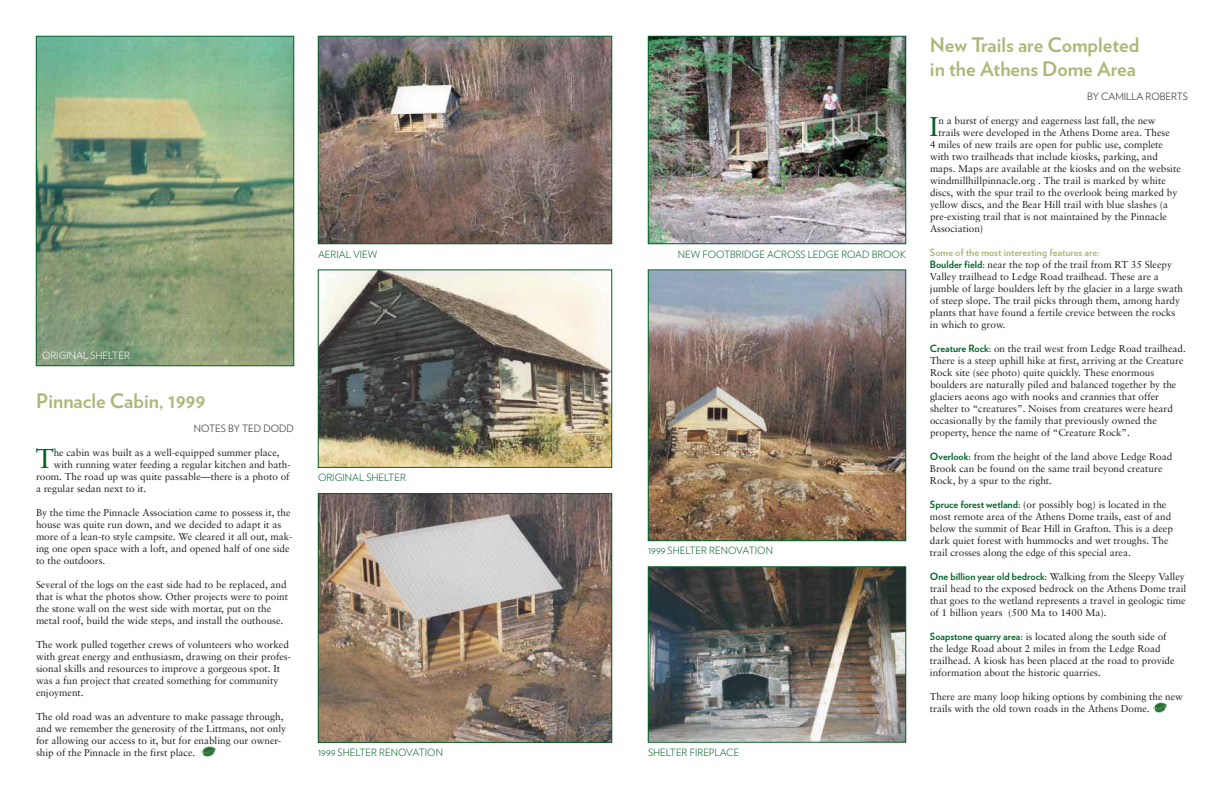
<style>
.page{position:relative;width:1224px;height:792px;background:#fff}
.page>*{position:absolute;margin:0;border:0;box-sizing:border-box;transform-origin:0 0}
.t1{font:27.2px "Sabon";color:#006126}
.t2{font:700 20px/24px "Verlag";color:#b0b577}
.t3{font:10px/12px "Sabon";color:#231f20}
.t4{font:300 10px "Verlag";color:#006126}
.t5{font:700 10px "Verlag";color:#b0b577}
.t6{font:300 10px "Verlag";color:#231f20}
.t7{font:300 10px "Verlag";color:#fff}
.s1{font-family:"Verlag";font-weight:700;color:#006126}
</style>
<div class="page">
<img style="left:320px;top:272px;width:290px;height:194px">
<div style="left:318px;top:270px;width:294px;height:198px;border:1px solid #006126"></div>
<img style="left:320px;top:495px;width:290px;height:246px">
<div style="left:318px;top:493px;width:294px;height:250px;border:1px solid #006126"></div>
<img style="left:38px;top:38px;width:254px;height:326px">
<div style="left:36px;top:36px;width:258px;height:330px;border:1px solid #006126"></div>
<img style="left:320px;top:38px;width:290px;height:204px">
<div style="left:318px;top:36px;width:294px;height:208px;border:1px solid #006126"></div>
<img style="left:201px;top:746px;width:14px;height:11px">
<img style="left:1153px;top:702px;width:14px;height:11px">
<img style="left:650px;top:568px;width:254px;height:172px">
<div style="left:648px;top:566px;width:258px;height:176px;border:1px solid #006126"></div>
<img style="left:650px;top:272px;width:254px;height:267px">
<div style="left:648px;top:270px;width:258px;height:271px;border:1px solid #006126"></div>
<img style="left:650px;top:38px;width:254px;height:204px">
<div style="left:648px;top:36px;width:258px;height:208px;border:1px solid #006126"></div>
<p class="t4" style="left:318px;top:250px;width:61px">AERIAL VIEW</p>
<p class="t7" style="left:42px;top:352px;width:89px">ORIGINAL SHELTER</p>
<h2 class="t2" style="left:36px;top:391px;width:171px">Pinnacle Cabin, 1999</h2>
<p class="t6" style="left:194px;top:425px;width:102px">NOTES BY TED DODD</p>
<h1 class="t1" style="left:36px;top:447px;width:20px">T</h1>
<p class="t3" style="left:54px;top:447px;width:227px">he cabin was built as a well-equipped summer place,</p>
<p class="t3" style="left:54px;top:459px;width:238px">with running water feeding a regular kitchen and bath-</p>
<p class="t3" style="left:36px;top:471px;width:255px">room. The road up was quite passable—there is a photo of</p>
<p class="t3" style="left:36px;top:483px;width:112px">a regular sedan next to it.</p>
<p class="t3" style="left:36px;top:507px;width:258px">By the time the Pinnacle Association came to possess it, the house was quite run down, and we decided to adapt it as more of a lean-to style campsite. We cleared it all out, mak&shy;ing one open space with a loft, and opened half of one side to the outdoors.</p>
<p class="t3" style="left:36px;top:579px;width:254px">Several of the logs on the east side had to be replaced, and that is what the photos show. Other projects were to point the stone wall on the west side with mortar, put on the metal roof, build the wide steps, and install the outhouse.</p>
<p class="t3" style="left:36px;top:639px;width:257px">The work pulled together crews of volunteers who worked with great energy and enthusiasm, drawing on their profes&shy;sional skills and resources to improve a gorgeous spot. It was a fun project that created something for community enjoyment.</p>
<p class="t3" style="left:36px;top:711px;width:252px">The old road was an adventure to make passage through, and we remember the generosity of the Littmans, not only for allowing our access to it, but for enabling our owner&shy;ship of the Pinnacle in the first place.</p>
<p class="t4" style="left:318px;top:474px;width:89px">ORIGINAL SHELTER</p>
<p class="t4" style="left:318px;top:749px;width:126px">1999 SHELTER RENOVATION</p>
<p class="t4" style="left:678px;top:250px;width:230px">NEW FOOTBRIDGE ACROSS LEDGE ROAD BROOK</p>
<p class="t4" style="left:648px;top:547px;width:126px">1999 SHELTER RENOVATION</p>
<p class="t4" style="left:648px;top:749px;width:93px">SHELTER FIREPLACE</p>
<h2 class="t2" style="left:930px;top:35px;width:211px">New Trails are Completed in the Athens Dome Area</h2>
<p class="t6" style="left:1087px;top:93px;width:102px">BY CAMILLA ROBERTS</p>
<h1 class="t1" style="left:930px;top:115px;width:11px">I</h1>
<p class="t3" style="left:938px;top:115px;width:218px">n a burst of energy and eagerness last fall, the new</p>
<p class="t3" style="left:938px;top:127px;width:233px">trails were developed in the Athens Dome area. These</p>
<p class="t3" style="left:930px;top:139px;width:234px">4 miles of new trails are open for public use, complete</p>
<p class="t3" style="left:930px;top:151px;width:230px">with two trailheads that include kiosks, parking, and</p>
<p class="t3" style="left:930px;top:163px;width:252px">maps. Maps are available at the kiosks and on the website</p>
<p class="t3" style="left:930px;top:175px;width:237px">windmillhillpinnacle.org . The trail is marked by white</p>
<p class="t3" style="left:930px;top:187px;width:249px">discs, with the spur trail to the overlook being marked by</p>
<p class="t3" style="left:930px;top:199px;width:240px">yellow discs, and the Bear Hill trail with blue slashes (a</p>
<p class="t3" style="left:930px;top:211px;width:238px">pre-existing trail that is not maintained by the Pinnacle</p>
<p class="t3" style="left:930px;top:223px;width:55px">Association)</p>
<p class="t5" style="left:930px;top:249px;width:171px">Some of the most interesting features are:</p>
<p class="t3" style="left:930px;top:259px;width:255px"><span class="s1">Boulder field:</span> near the top of the trail from RT 35 Sleepy Valley trailhead to Ledge Road trailhead. These are a jumble of large boulders left by the glacier in a large swath of steep slope. The trail picks through them, among hardy plants that have found a fertile crevice between the rocks in which to grow.</p>
<p class="t3" style="left:930px;top:343px;width:257px"><span class="s1">Creature Rock:</span> on the trail west from Ledge Road trailhead.<br>There is a steep uphill hike at first, arriving at the Creature Rock site (see photo) quite quickly. These enormous boulders are naturally piled and balanced together by the glaciers aeons ago with nooks and crannies that offer shelter to “creatures”. Noises from creatures were heard occasionally by the family that previously owned the property, hence the name of “Creature Rock”.</p>
<p class="t3" style="left:930px;top:451px;width:244px"><span class="s1">Overlook:</span> from the height of the land above Ledge Road<br>Brook can be found on the same trail beyond creature<br>Rock, by a spur to the right.</p>
<p class="t3" style="left:930px;top:499px;width:244px"><span class="s1">Spruce forest wetland:</span> (or possibly bog) is located in the most remote area of the Athens Dome trails, east of and below the summit of Bear Hill in Grafton. This is a deep dark quiet forest with hummocks and wet troughs. The trail crosses along the edge of this special area.</p>
<p class="t3" style="left:930px;top:571px;width:258px"><span class="s1">One billion year old bedrock:</span> Walking from the Sleepy Valley trail head to the exposed bedrock on the Athens Dome trail that goes to the wetland represents a travel in geologic time of 1 billion years (500 Ma to 1400 Ma).</p>
<p class="t3" style="left:930px;top:631px;width:246px"><span class="s1">Soapstone quarry area:</span> is located along the south side of the ledge Road about 2 miles in from the Ledge Road trailhead. A kiosk has been placed at the road to provide information about the historic quarries.</p>
<p class="t3" style="left:930px;top:691px;width:254px">There are many loop hiking options by combining the new trails with the old town roads in the Athens Dome.</p>
</div>
